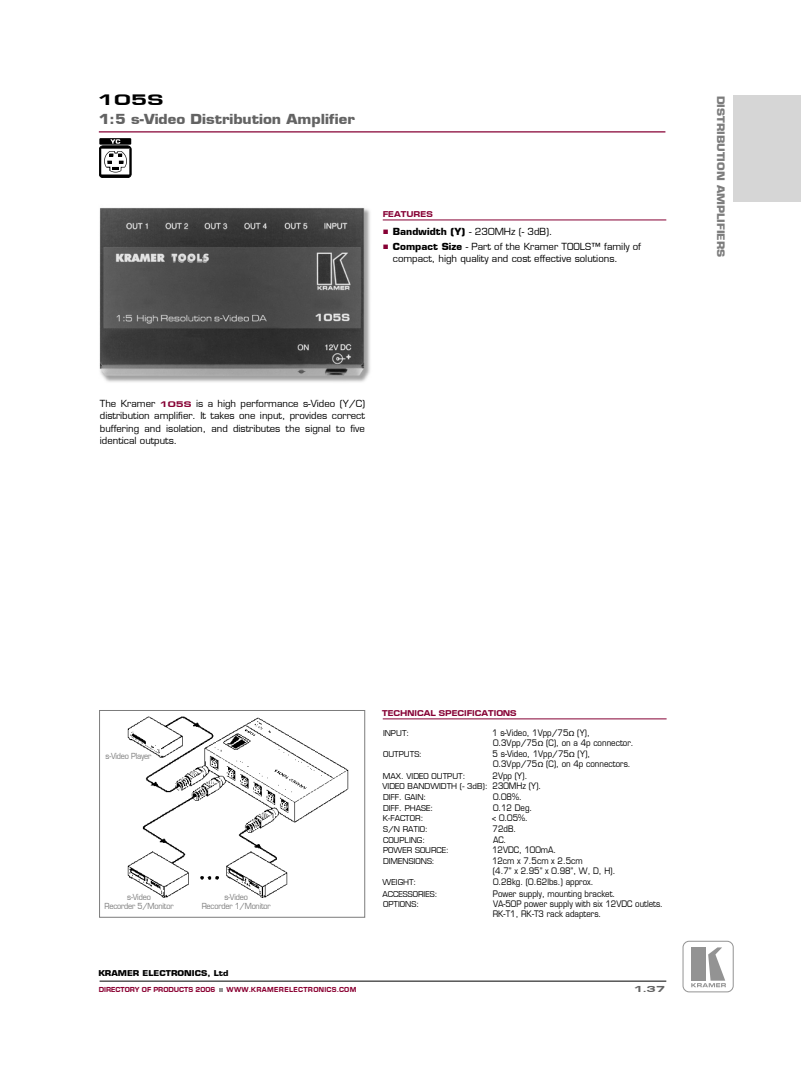
<style>
.page{position:relative;width:801px;height:1088px;background:#fff}
.page>*{position:absolute;margin:0;border:0;box-sizing:border-box;transform-origin:0 0}
.t1{font:800 15.75px "Eurose Wide";color:#000;scale:1.11 1}
.t2{font:900 13.5px "Eurostile";color:#636363;scale:1.11 1}
.t3{font:900 10.12px "Eurostile";color:#7c7c7c;scale:1.11 1}
.t4{font:500 9.5px/12.5px "Eurostile";color:#000;text-align:justify}
.t5{font:800 9px "Eurose Wide";color:#636363;scale:1.11 1}
.t6{font:500 8.75px/10px "Eurostile";color:#000;scale:.9 1}
.t7{font:800 8.75px "Eurose Wide";color:#860034;scale:.8 1}
.t8{font:500 8.12px/8.8px "Eurostile";letter-spacing:-.025em;color:#7c7c7c;text-align:center;scale:.9 1}
.t9{font:500 7.88px/10.6px "Eurostile";color:#000}
.t10{font:900 7.88px "Eurostile";color:#000;scale:1.11 1}
.t11{font:800 7.5px "Eurose Wide";letter-spacing:.06em;color:#8a0032;scale:.7 1}
.t12{font:800 7.5px "Eurose Wide";color:#8a0032;scale:.7 1}
.s1{font-family:"Arial";font-weight:400;color:#860034}
.s2{font-weight:900}
.s3{font-family:"Eurose Wide";font-weight:800;font-size:8.5px;color:#860034}
.s4{font-family:"Arial";font-weight:400;font-size:7px}
.s5{font-size:8.75px}
</style>
<div class="page">
<img style="left:99px;top:207px;width:271px;height:175px">
<hr style="left:99px;top:131px;width:566px;height:1px;background:#860034">
<div style="left:99px;top:138px;width:32px;height:7px;background:#000"></div>
<div style="left:99px;top:146px;width:32px;height:32px;background:#000;border-radius:4px"></div>
<div style="left:99px;top:146px;width:32px;height:32px;border:1px solid #000;border-radius:4px"></div>
<svg style="left:101px;top:139px;width:29px;height:36px"></svg>
<hr style="left:383px;top:719px;width:283px;height:1px;background:#860034">
<img style="left:127px;top:716px;width:222px;height:182px">
<div style="left:99px;top:710px;width:266px;height:207px;border:1px solid #7c7c7c"></div>
<hr style="left:383px;top:220px;width:283px;height:1px;background:#860034">
<div style="left:733px;top:96px;width:68px;height:106px;background:#d6d6d6"></div>
<hr style="left:100px;top:981px;width:566px;height:1px;background:#000">
<svg style="left:682px;top:940px;width:52px;height:52px"></svg>
<h1 class="t1" style="left:97px;top:91px;width:61px">105S</h1>
<h2 class="t2" style="left:99px;top:111px;width:232px">1:5 s-Video Distribution Amplifier</h2>
<p class="t7" style="left:383px;top:209px;width:64px">FEATURES</p>
<p class="t4" style="left:383px;top:226px;width:171px"><span class="s1">■</span> <span class="s2">Bandwidth (Y)</span> - 230MHz (- 3dB).</p>
<p class="t4" style="left:393px;top:240px;width:250px;text-indent:-10px"><span class="s1">■</span> <span class="s2">Compact Size</span> - Part of the Kramer TOOLS™ family of compact, high quality and cost effective solutions.</p>
<p class="t4" style="left:100px;top:397px;width:267px">The Kramer <span class="s3">105S</span> is a high performance s-Video (Y/C) distribution amplifier. It takes one input, provides correct buffering and isolation, and distributes the signal to five identical outputs.</p>
<p class="t3" style="left:727px;top:96px;width:147px;rotate:90deg">DISTRIBUTION AMPLIFIERS</p>
<p class="t8" style="left:106px;top:752px;width:52px">s-Video Player</p>
<p class="t8" style="left:104px;top:893px;width:78px">s-Video<br>Recorder 5/Monitor</p>
<p class="t8" style="left:202px;top:892px;width:78px">s-Video<br>Recorder 1/Monitor</p>
<p class="t10" style="left:98px;top:968px;width:119px">KRAMER ELECTRONICS, Ltd</p>
<p class="t12" style="left:99px;top:985px;width:168px">DIRECTORY OF PRODUCTS 2006</p>
<p class="t11" style="left:227px;top:985px;width:187px">WWW.KRAMERELECTRONICS.COM</p>
<p class="t7" style="left:382px;top:708px;width:169px">TECHNICAL SPECIFICATIONS</p>
<p class="t9" style="left:383px;top:728px;width:28px">INPUT:</p>
<p class="t6" style="left:492px;top:728px;width:159px">1 s-Video, 1Vpp/75<span class="s4">Ω</span> (Y),<br>0.3Vpp/75<span class="s4">Ω</span> (C), on a 4p connector.</p>
<p class="t9" style="left:383px;top:749px;width:40px">OUTPUTS:</p>
<p class="t6" style="left:493px;top:749px;width:155px">5 s-Video, 1Vpp/75<span class="s4">Ω</span> (Y),<br>0.3Vpp/75<span class="s4">Ω</span> (C), on 4p connectors.</p>
<p class="t9" style="left:383px;top:770px;width:84px">MAX. VIDEO OUTPUT:</p>
<p class="t6" style="left:492px;top:770px;width:40px">2Vpp (Y).</p>
<p class="t9" style="left:382px;top:781px;width:160px">VIDEO BANDWIDTH (- 3dB): <span class="s5">230MHz (Y).<br></span>DIFF. GAIN:</p>
<p class="t6" style="left:493px;top:792px;width:33px">0.08%.</p>
<p class="t9" style="left:383px;top:802px;width:52px">DIFF. PHASE:</p>
<p class="t6" style="left:493px;top:802px;width:45px">0.12 Deg.</p>
<p class="t9" style="left:383px;top:813px;width:42px">K-FACTOR:</p>
<p class="t6" style="left:492px;top:813px;width:42px">&lt; 0.05%.</p>
<p class="t9" style="left:383px;top:824px;width:46px">S/N RATIO:</p>
<p class="t6" style="left:492px;top:824px;width:28px">72dB.</p>
<p class="t9" style="left:383px;top:834px;width:44px">COUPLING:</p>
<p class="t6" style="left:493px;top:834px;width:16px">AC.</p>
<p class="t9" style="left:383px;top:845px;width:67px">POWER SOURCE:</p>
<p class="t6" style="left:492px;top:845px;width:73px">12VDC, 100mA.</p>
<p class="t9" style="left:383px;top:855px;width:53px">DIMENSIONS:</p>
<p class="t6" style="left:492px;top:855px;width:139px">12cm x 7.5cm x 2.5cm<br>(4.7” x 2.95” x 0.98”, W, D, H).</p>
<p class="t9" style="left:383px;top:877px;width:35px">WEIGHT:</p>
<p class="t6" style="left:493px;top:877px;width:113px">0.28kg. (0.62lbs.) approx.</p>
<p class="t9" style="left:382px;top:888px;width:56px">ACCESSORIES:</p>
<p class="t6" style="left:493px;top:888px;width:138px">Power supply, mounting bracket.</p>
<p class="t9" style="left:383px;top:899px;width:37px">OPTIONS:</p>
<p class="t6" style="left:493px;top:899px;width:191px">VA-50P power supply with six 12VDC outlets.<br>RK-T1, RK-T3 rack adapters.</p>
<p class="t5" style="left:634px;top:984px;width:30px">1.37</p>
</div>
